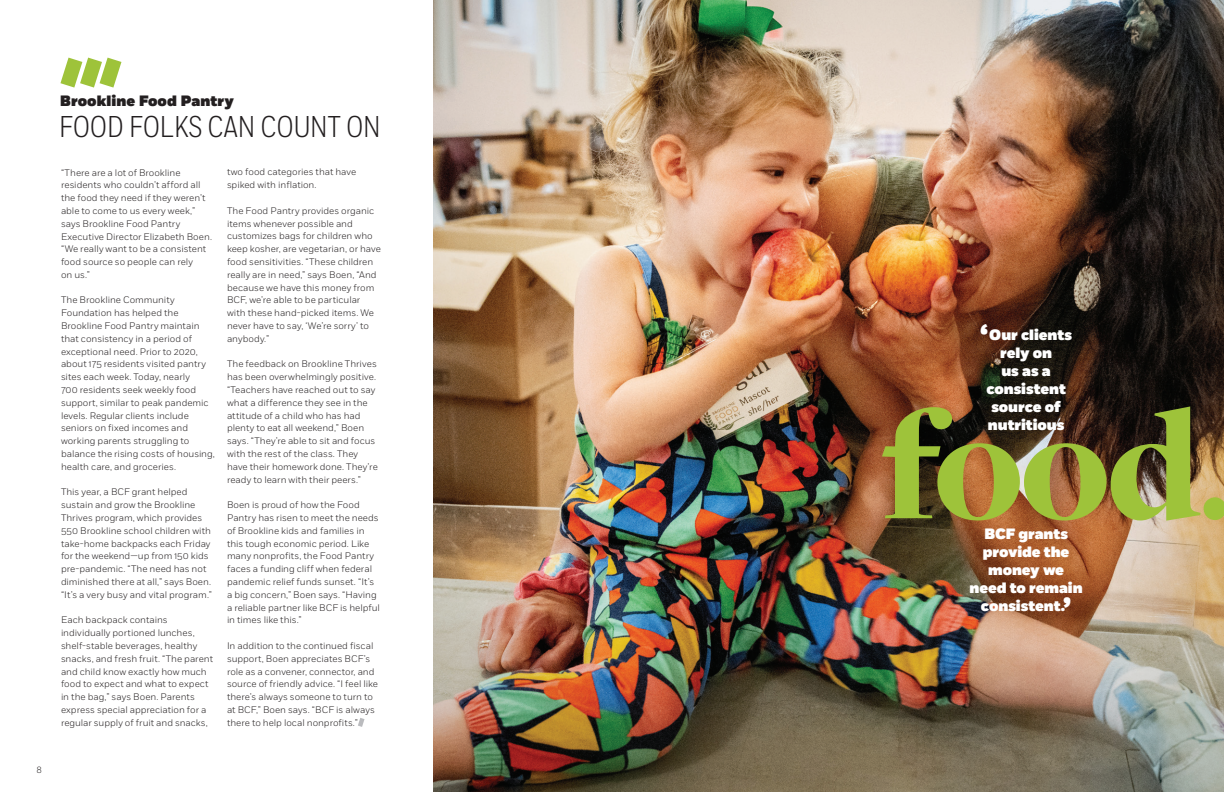
<style>
.page{position:relative;width:1224px;height:792px;background:#fff}
.page>*{position:absolute;margin:0;border:0;box-sizing:border-box;transform-origin:0 0}
.t1{font:900 165px "Freight Disp Pro";color:#9ec33a}
.t2{font:300 30px "Fort Cond";color:#231f20}
.t3{font:900 15px/18px "Fort";letter-spacing:-.005em;color:#fff;text-align:center}
.t4{font:900 15px "Fort";letter-spacing:.005em;color:#231f20}
.t5{font:300 9.5px/12.8px "Fort";color:#231f20}
.t6{font:300 9px "Fort";color:#231f20}
.s1{font-size:30px}
.s2{font-size:145px}
</style>
<div class="page">
<svg style="left:358px;top:718px;width:7px;height:9px"></svg>
<img style="left:434px;top:0;width:790px;height:792px">
<svg style="left:60px;top:58px;width:61px;height:30px"></svg>
<p class="t6" style="left:36px;top:764px;width:7px">8</p>
<h3 class="t4" style="left:60px;top:92px;width:176px">Brookline Food Pantry</h3>
<h2 class="t2" style="left:59px;top:109px;width:323px">FOOD FOLKS CAN COUNT ON</h2>
<p class="t5" style="left:61px;top:166px;width:153px">“There are a lot of Brookline residents who couldn’t afford all the food they need if they weren’t able to come to us every week,” says Brookline Food Pantry<br>Executive Director Elizabeth Boen. “We really want to be a consistent food source so people can rely<br>on us.”</p>
<p class="t5" style="left:61px;top:294px;width:156px">The Brookline Community<br>Foundation has helped the<br>Brookline Food Pantry maintain that consistency in a period of exceptional need. Prior to 2020, about 175 residents visited pantry sites each week. Today, nearly<br>700 residents seek weekly food support, similar to peak pandemic levels. Regular clients include seniors on fixed incomes and working parents struggling to balance the rising costs of housing, health care, and groceries.</p>
<p class="t5" style="left:61px;top:486px;width:152px">This year, a BCF grant helped sustain and grow the Brookline Thrives program, which provides 550 Brookline school children with take-home backpacks each Friday for the weekend—up from 150 kids pre-pandemic. “The need has not diminished there at all,” says Boen. “It’s a very busy and vital program.”</p>
<p class="t5" style="left:61px;top:614px;width:154px">Each backpack contains individually portioned lunches, shelf-stable beverages, healthy snacks, and fresh fruit. “The parent and child know exactly how much food to expect and what to expect in the bag,” says Boen. Parents express special appreciation for a regular supply of fruit and snacks,</p>
<p class="t5" style="left:227px;top:166px;width:131px">two food categories that have spiked with inflation.</p>
<p class="t5" style="left:227px;top:204px;width:155px">The Food Pantry provides organic items whenever possible and customizes bags for children who keep kosher, are vegetarian, or have food sensitivities. “These children really are in need,” says Boen, “And because we have this money from<br>BCF, we’re able to be particular with these hand-picked items. We never have to say, ‘We’re sorry’ to anybody.”</p>
<p class="t5" style="left:227px;top:358px;width:152px">The feedback on Brookline Thrives has been overwhelmingly positive. “Teachers have reached out to say what a difference they see in the attitude of a child who has had plenty to eat all weekend,” Boen says. “They’re able to sit and focus with the rest of the class. They have their homework done. They’re ready to learn with their peers.”</p>
<p class="t5" style="left:227px;top:498px;width:155px">Boen is proud of how the Food<br>Pantry has risen to meet the needs of Brookline kids and families in this tough economic period. Like many nonprofits, the Food Pantry faces a funding cliff when federal pandemic relief funds sunset. “It’s a big concern,” Boen says. “Having a reliable partner like BCF is helpful in times like this.”</p>
<p class="t5" style="left:227px;top:639px;width:152px">In addition to the continued fiscal support, Boen appreciates BCF’s role as a convener, connector, and source of friendly advice. “I feel like there’s always someone to turn to at BCF,” Boen says. “BCF is always there to help local nonprofits.”</p>
<h3 class="t3" style="left:980px;top:326px;width:93px"><span class="s1">‘</span>Our clients rely on<br>us as a consistent source of nutritious</h3>
<h1 class="t1" style="left:881px;top:356px;width:352px">food<span class="s2">.</span></h1>
<h3 class="t3" style="left:970px;top:526px;width:115px">BCF grants provide the money we need to remain consistent.<span class="s1">’</span></h3>
</div>
